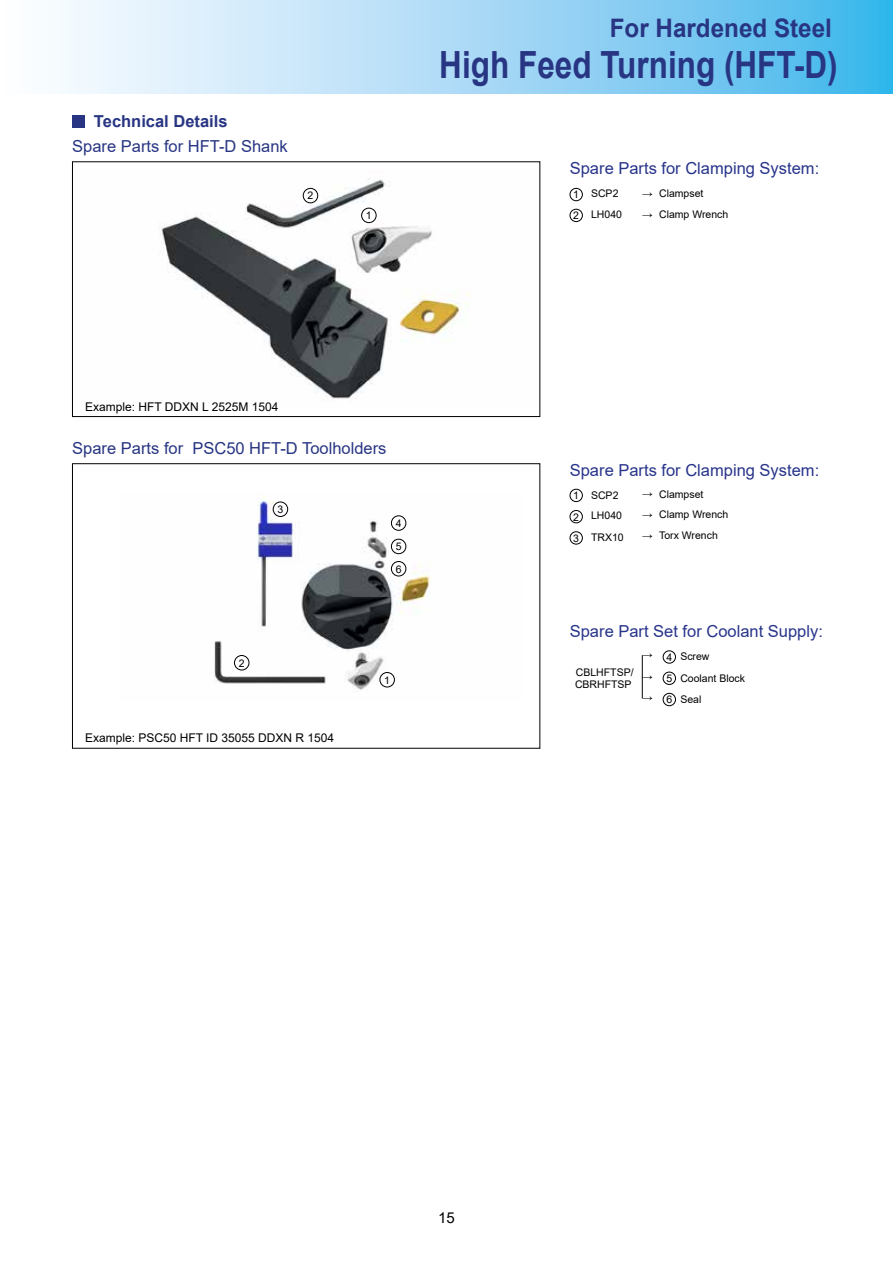
<style>
.page{position:relative;width:893px;height:1263px;background:#fff}
.page>*{position:absolute;margin:0;border:0;box-sizing:border-box;transform-origin:0 0}
.t1{font:700 37.5px "Arial";color:#283583;scale:.84 1}
.t2{font:700 25.5px "Arial";color:#283583;scale:.95 1}
.t3{font:16.5px "Arial";color:#28348b}
.t4{font:16.5px "Arial";color:#283583}
.t5{font:700 16.5px "Arial";color:#283583}
.t6{font:15px "Arial";color:#000}
.t7{font:12px "Arial";color:#000}
.t8{font:10.5px/21.3px "Arial";color:#000}
</style>
<div class="page">
<svg style="left:64px;top:0;width:829px;height:94px;background:#a2d8f5"></svg>
<div style="left:72px;top:115px;width:13px;height:13px;background:#283583"></div>
<img style="left:214px;top:496px;width:217px;height:194px">
<img style="left:161px;top:179px;width:309px;height:220px">
<div style="left:72px;top:162px;width:468px;height:255px;border:1px solid #000"></div>
<div style="left:72px;top:463px;width:468px;height:285px;border:1px solid #000"></div>
<div style="left:361px;top:208px;width:15px;height:15px;border:1px solid #000;border-radius:50%"></div>
<div style="left:380px;top:672px;width:15px;height:15px;border:1px solid #000;border-radius:50%"></div>
<div style="left:303px;top:188px;width:15px;height:15px;border:1px solid #000;border-radius:50%"></div>
<div style="left:234px;top:655px;width:15px;height:15px;border:1px solid #000;border-radius:50%"></div>
<div style="left:273px;top:502px;width:15px;height:15px;border:1px solid #000;border-radius:50%"></div>
<div style="left:391px;top:516px;width:15px;height:14px;border:1px solid #000;border-radius:50%"></div>
<div style="left:391px;top:539px;width:15px;height:15px;border:1px solid #000;border-radius:50%"></div>
<div style="left:391px;top:561px;width:15px;height:15px;border:1px solid #000;border-radius:50%"></div>
<div style="left:570px;top:188px;width:13px;height:13px;border:1px solid #000;border-radius:50%"></div>
<div style="left:570px;top:209px;width:13px;height:13px;border:1px solid #000;border-radius:50%"></div>
<div style="left:570px;top:489px;width:13px;height:13px;border:1px solid #000;border-radius:50%"></div>
<div style="left:570px;top:510px;width:13px;height:13px;border:1px solid #000;border-radius:50%"></div>
<div style="left:570px;top:531px;width:13px;height:13px;border:1px solid #000;border-radius:50%"></div>
<div style="left:663px;top:651px;width:13px;height:12px;border:1px solid #000;border-radius:50%"></div>
<div style="left:663px;top:672px;width:13px;height:13px;border:1px solid #000;border-radius:50%"></div>
<div style="left:663px;top:693px;width:13px;height:13px;border:1px solid #000;border-radius:50%"></div>
<hr style="left:642px;top:655px;width:1px;height:43px;background:#000">
<h3 class="t5" style="left:94px;top:109px;width:135px">Technical Details</h3>
<h3 class="t4" style="left:72px;top:135px;width:217px">Spare Parts for HFT-D Shank</h3>
<p class="t8" style="left:308px;top:185px;width:7px">2</p>
<p class="t8" style="left:366px;top:205px;width:7px">1</p>
<h2 class="t2" style="left:610px;top:10px;width:235px">For Hardened Steel</h2>
<h1 class="t1" style="left:439px;top:39px;width:476px">High Feed Turning (HFT-D)</h1>
<h3 class="t3" style="left:570px;top:156px;width:251px">Spare Parts for Clamping System:</h3>
<p class="t8" style="left:573px;top:184px;width:7px;line-height:20.9px">1<br>2</p>
<p class="t8" style="left:591px;top:182px;width:32px">SCP2<br>LH040</p>
<p class="t8" style="left:659px;top:182px;width:71px">Clampset<br>Clamp Wrench</p>
<p class="t8" style="left:642px;top:182px;width:12px">→ →</p>
<p class="t7" style="left:85px;top:398px;width:195px">Example: HFT DDXN L 2525M 1504</p>
<h3 class="t4" style="left:72px;top:437px;width:316px">Spare Parts for PSC50 HFT-D Toolholders</h3>
<p class="t8" style="left:277px;top:499px;width:7px">3</p>
<p class="t8" style="left:239px;top:652px;width:7px">2</p>
<p class="t7" style="left:85px;top:730px;width:251px">Example: PSC50 HFT ID 35055 DDXN R 1504</p>
<p class="t8" style="left:396px;top:512px;width:7px">4</p>
<p class="t8" style="left:396px;top:535px;width:7px;line-height:22.4px">5<br>6</p>
<p class="t8" style="left:384px;top:669px;width:7px">1</p>
<h3 class="t3" style="left:570px;top:458px;width:251px">Spare Parts for Clamping System:</h3>
<p class="t8" style="left:573px;top:485px;width:7px;text-align:justify">1<br>2<br>3</p>
<p class="t8" style="left:591px;top:485px;width:32px;line-height:20.2px">SCP2<br>LH040</p>
<p class="t8" style="left:591px;top:527px;width:34px">TRX10</p>
<p class="t8" style="left:659px;top:484px;width:71px;line-height:20px">Clampset<br>Clamp Wrench</p>
<p class="t8" style="left:659px;top:525px;width:60px">Torx Wrench</p>
<p class="t8" style="left:642px;top:482px;width:12px;text-align:justify">→ → →</p>
<h3 class="t3" style="left:570px;top:620px;width:255px">Spare Part Set for Coolant Supply:</h3>
<p class="t8" style="left:575px;top:666px;width:60px;line-height:12.6px">CBLHFTSP/<br>CBRHFTSP</p>
<p class="t8" style="left:642px;top:644px;width:12px;text-align:justify">→ → →</p>
<p class="t8" style="left:666px;top:646px;width:7px;text-align:justify">4<br>5<br>6</p>
<p class="t8" style="left:680px;top:646px;width:66px">Screw<br>Coolant Block<br>Seal</p>
<h3 class="t6" style="left:438px;top:1207px;width:18px">15</h3>
</div>
